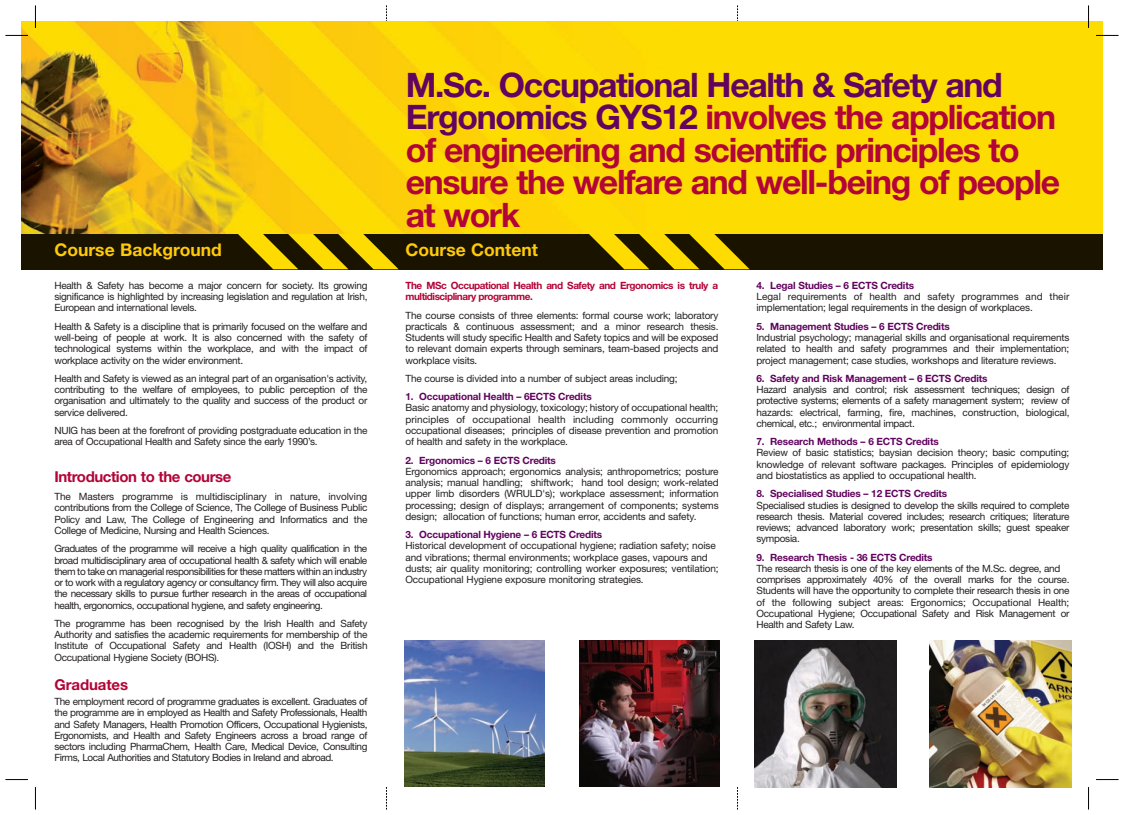
<style>
.page{position:relative;width:1124px;height:815px;background:#fff}
.page>*{position:absolute;margin:0;border:0;box-sizing:border-box;transform-origin:0 0}
.t1{font:700 33.75px/32.5px "Helvetica Neue";letter-spacing:-.04em;color:#b30437}
.t2{font:700 17.5px "Helvetica Neue";color:#feca0a}
.t3{font:700 15px "Helvetica Neue";letter-spacing:-.03em;color:#b30437}
.t4{font:700 15px "Helvetica Neue";letter-spacing:-.005em;color:#b30437}
.t5{font:10px/11.2px "Helvetica Neue";letter-spacing:-.03em;color:#231f20;text-align:justify}
.t6{font:700 10px "Helvetica Neue";letter-spacing:-.015em;color:#62035f}
.t7{font:10px/11.2px "Helvetica Neue";letter-spacing:-.01em;color:#231f20}
.t8{font:700 10px/11.2px "Helvetica Neue";letter-spacing:-.045em;color:#b30437}
.s1{color:#62035f}
</style>
<div class="page">
<svg style="left:737px;top:5px;width:1px;height:16px"></svg>
<svg style="left:386px;top:5px;width:1px;height:16px"></svg>
<img style="left:21px;top:21px;width:1081px;height:213px">
<div style="left:21px;top:234px;width:1081px;height:35px;background:#191300"></div>
<img style="left:579px;top:641px;width:140px;height:146px">
<img style="left:404px;top:641px;width:140px;height:146px">
<img style="left:929px;top:640px;width:142px;height:147px">
<img style="left:754px;top:640px;width:142px;height:147px">
<svg style="left:35px;top:5px;width:1px;height:23px"></svg>
<svg style="left:35px;top:787px;width:1px;height:23px"></svg>
<svg style="left:737px;top:787px;width:1px;height:23px"></svg>
<svg style="left:386px;top:787px;width:1px;height:23px"></svg>
<svg style="left:5px;top:35px;width:23px;height:1px"></svg>
<svg style="left:1095px;top:35px;width:23px;height:1px"></svg>
<svg style="left:5px;top:779px;width:23px;height:1px"></svg>
<svg style="left:1096px;top:779px;width:22px;height:1px"></svg>
<svg style="left:238px;top:234px;width:161px;height:35px"></svg>
<svg style="left:589px;top:234px;width:161px;height:35px"></svg>
<h1 class="t1" style="left:406px;top:71px;width:655px"><span class="s1">M.Sc. Occupational Health &amp; Safety and Ergonomics GYS12</span> involves the application of engineering and scientific principles to ensure the welfare and well-being of people at work</h1>
<h2 class="t2" style="left:54px;top:244px;width:169px">Course Background</h2>
<h2 class="t2" style="left:405px;top:244px;width:134px">Course Content</h2>
<p class="t5" style="left:54px;top:281px;width:314px">Health &amp; Safety has become a major concern for society. Its growing significance is highlighted by increasing legislation and regulation at Irish, European and international levels.</p>
<p class="t5" style="left:54px;top:322px;width:314px">Health &amp; Safety is a discipline that is primarily focused on the welfare and well-being of people at work. It is also concerned with the safety of technological systems within the workplace, and with the impact of workplace activity on the wider environment.</p>
<p class="t5" style="left:54px;top:374px;width:314px">Health and Safety is viewed as an integral part of an organisation's activity, contributing to the welfare of employees, to public perception of the organisation and ultimately to the quality and success of the product or service delivered.</p>
<p class="t5" style="left:54px;top:426px;width:314px">NUIG has been at the forefront of providing postgraduate education in the area of Occupational Health and Safety since the early 1990’s.</p>
<h3 class="t3" style="left:54px;top:471px;width:178px">Introduction to the course</h3>
<p class="t5" style="left:54px;top:492px;width:314px">The Masters programme is multidisciplinary in nature, involving contributions from the College of Science, The College of Business Public Policy and Law, The College of Engineering and Informatics and the College of Medicine, Nursing and Health Sciences.</p>
<p class="t5" style="left:54px;top:544px;width:314px">Graduates of the programme will receive a high quality qualification in the broad multidisciplinary area of occupational health &amp; safety which will enable them to take on managerial responsibilities for these matters within an industry or to work with a regulatory agency or consultancy firm. They will also acquire the necessary skills to pursue further research in the areas of occupational health, ergonomics, occupational hygiene, and safety engineering.</p>
<p class="t5" style="left:54px;top:619px;width:314px">The programme has been recognised by the Irish Health and Safety Authority and satisfies the academic requirements for membership of the Institute of Occupational Safety and Health (IOSH) and the British Occupational Hygiene Society (BOHS).</p>
<h3 class="t4" style="left:54px;top:679px;width:75px">Graduates</h3>
<p class="t5" style="left:54px;top:697px;width:314px">The employment record of programme graduates is excellent. Graduates of the programme are in employed as Health and Safety Professionals, Health and Safety Managers, Health Promotion Officers, Occupational Hygienists, Ergonomists, and Health and Safety Engineers across a broad range of sectors including PharmaChem, Health Care, Medical Device, Consulting Firms, Local Authorities and Statutory Bodies in Ireland and abroad.</p>
<p class="t8" style="left:405px;top:281px;width:314px">The MSc Occupational Health and Safety and Ergonomics is truly a multidisciplinary programme.</p>
<p class="t5" style="left:405px;top:310px;width:314px">The course consists of three elements: formal course work; laboratory practicals &amp; continuous assessment; and a minor research thesis.<br>Students will study specific Health and Safety topics and will be exposed to relevant domain experts through seminars, team-based projects and workplace visits.</p>
<p class="t5" style="left:405px;top:374px;width:273px">The course is divided into a number of subject areas including;</p>
<p class="t6" style="left:405px;top:393px;width:188px">1. Occupational Health – 6ECTS Credits</p>
<p class="t5" style="left:405px;top:403px;width:314px">Basic anatomy and physiology, toxicology; history of occupational health; principles of occupational health including commonly occurring occupational diseases; principles of disease prevention and promotion of health and safety in the workplace.</p>
<p class="t6" style="left:405px;top:456px;width:152px">2. Ergonomics – 6 ECTS Credits</p>
<p class="t5" style="left:405px;top:467px;width:315px">Ergonomics approach; ergonomics analysis; anthropometrics; posture analysis; manual handling; shiftwork; hand tool design; work-related upper limb disorders (WRULD's); workplace assessment; information processing; design of displays; arrangement of components; systems design; allocation of functions; human error, accidents and safety.</p>
<p class="t6" style="left:405px;top:531px;width:198px">3. Occupational Hygiene – 6 ECTS Credits</p>
<p class="t7" style="left:405px;top:541px;width:315px">Historical development of occupational hygiene; radiation safety; noise and vibrations; thermal environments; workplace gases, vapours and dusts; air quality monitoring; controlling worker exposures; ventilation; Occupational Hygiene exposure monitoring strategies.</p>
<p class="t6" style="left:756px;top:282px;width:159px">4. Legal Studies – 6 ECTS Credits</p>
<p class="t5" style="left:756px;top:292px;width:314px">Legal requirements of health and safety programmes and their implementation; legal requirements in the design of workplaces.</p>
<p class="t6" style="left:756px;top:323px;width:195px">5. Management Studies – 6 ECTS Credits</p>
<p class="t5" style="left:756px;top:333px;width:314px">Industrial psychology; managerial skills and organisational requirements related to health and safety programmes and their implementation; project management; case studies, workshops and literature reviews.</p>
<p class="t6" style="left:756px;top:375px;width:232px">6. Safety and Risk Management – 6 ECTS Credits</p>
<p class="t5" style="left:756px;top:385px;width:315px">Hazard analysis and control; risk assessment techniques; design of protective systems; elements of a safety management system; review of hazards: electrical, farming, fire, machines, construction, biological, chemical, etc.; environmental impact.</p>
<p class="t6" style="left:756px;top:438px;width:184px">7. Research Methods – 6 ECTS Credits</p>
<p class="t5" style="left:756px;top:448px;width:314px">Review of basic statistics; baysian decision theory; basic computing; knowledge of relevant software packages. Principles of epidemiology and biostatistics as applied to occupational health.</p>
<p class="t6" style="left:756px;top:490px;width:192px">8. Specialised Studies – 12 ECTS Credits</p>
<p class="t5" style="left:756px;top:500px;width:314px">Specialised studies is designed to develop the skills required to complete research thesis. Material covered includes; research critiques; literature reviews; advanced laboratory work; presentation skills; guest speaker symposia.</p>
<p class="t6" style="left:756px;top:553px;width:178px">9. Research Thesis - 36 ECTS Credits</p>
<p class="t5" style="left:756px;top:564px;width:314px;text-align:left">The research thesis is one of the key elements of the M.Sc. degree, and comprises approximately 40% of the overall marks for the course.<br>Students will have the opportunity to complete their research thesis in one of the following subject areas: Ergonomics; Occupational Health; Occupational Hygiene; Occupational Safety and Risk Management or Health and Safety Law.</p>
</div>
